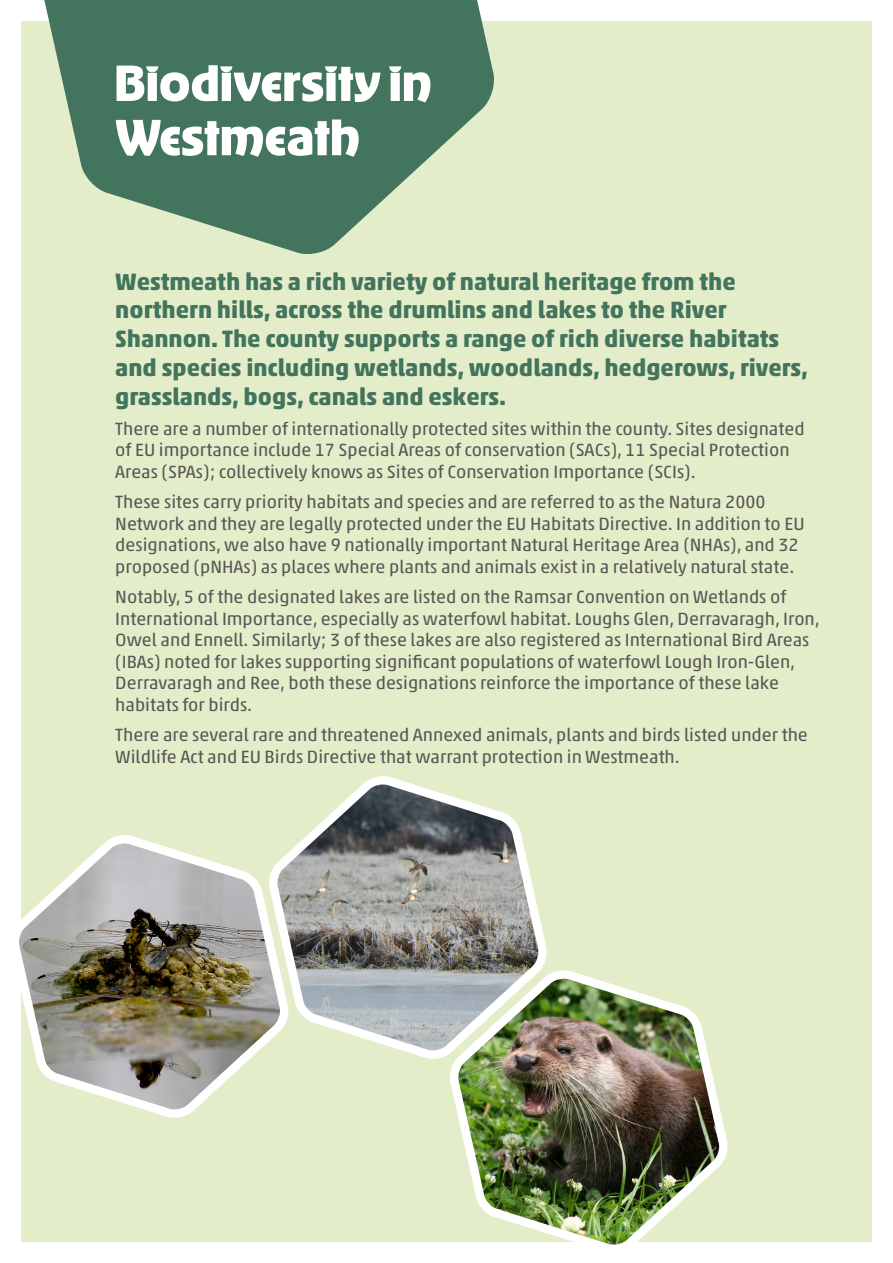
<style>
.page{position:relative;width:893px;height:1263px;background:#fff}
.page>*{position:absolute;margin:0;border:0;box-sizing:border-box;transform-origin:0 0}
.t1{font:57.3px/54.3px "Ad Gothic";letter-spacing:.02em;color:#fff}
.t2{font:700 24px/28.8px "Akko Pro";color:#43745d}
.t3{font:18px/21.6px "Akko Pro";color:#575756}
</style>
<div class="page">
<div style="left:21px;top:21px;width:851px;height:1221px;background:#e4edc9"></div>
<svg style="left:44px;top:0;width:450px;height:254px;fill:#43745d"></svg>
<img style="left:19px;top:835px;width:244px;height:283px">
<svg style="left:263px;top:776px;width:284px;height:283px"></svg>
<img style="left:444px;top:963px;width:284px;height:282px">
<h1 class="t1" style="left:115px;top:55px;width:318px">Biodiversity in<br>Westmeath</h1>
<p class="t2" style="left:115px;top:267px;width:694px">Westmeath has a rich variety of natural heritage from the northern hills, across the drumlins and lakes to the River Shannon. The county supports a range of rich diverse habitats and species including wetlands, woodlands, hedgerows, rivers, grasslands, bogs, canals and eskers.</p>
<p class="t3" style="left:115px;top:418px;width:691px">There are a number of internationally protected sites within the county. Sites designated of EU importance include 17 Special Areas of conservation (SACs), 11 Special Protection<br>Areas (SPAs); collectively knows as Sites of Conservation Importance (SCIs).</p>
<p class="t3" style="left:115px;top:491px;width:691px">These sites carry priority habitats and species and are referred to as the Natura 2000<br>Network and they are legally protected under the EU Habitats Directive. In addition to EU designations, we also have 9 nationally important Natural Heritage Area (NHAs), and 32 proposed (pNHAs) as places where plants and animals exist in a relatively natural state.</p>
<p class="t3" style="left:115px;top:586px;width:706px">Notably, 5 of the designated lakes are listed on the Ramsar Convention on Wetlands of International Importance, especially as waterfowl habitat. Loughs Glen, Derravaragh, Iron, Owel and Ennell. Similarly; 3 of these lakes are also registered as International Bird Areas (IBAs) noted for lakes supporting significant populations of waterfowl Lough Iron-Glen, Derravaragh and Ree, both these designations reinforce the importance of these lake habitats for birds.</p>
<p class="t3" style="left:115px;top:724px;width:694px">There are several rare and threatened Annexed animals, plants and birds listed under the<br>Wildlife Act and EU Birds Directive that warrant protection in Westmeath.</p>
</div>
